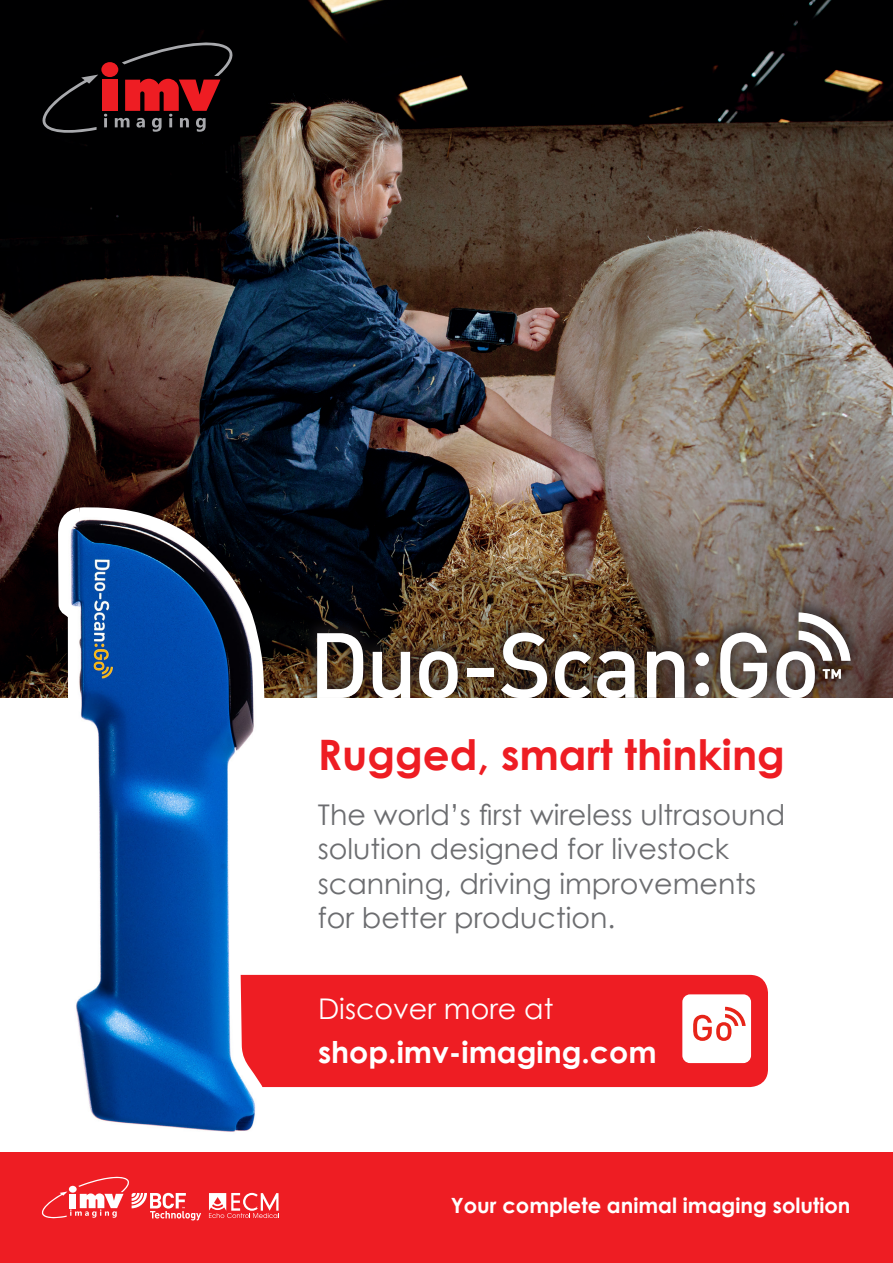
<style>
.page{position:relative;width:893px;height:1263px;background:#fff}
.page>*{position:absolute;margin:0;border:0;box-sizing:border-box;transform-origin:0 0}
.t1{font:700 42px "Century Gothic";color:#ee1d23}
.t2{font:700 30px "Century Gothic";color:#fff}
.t3{font:28.5px/34.2px "Century Gothic";color:#6c6d70}
.t4{font:28.5px "Century Gothic";color:#fff}
.t5{font:700 21px "Century Gothic";color:#fff}
</style>
<div class="page">
<div style="left:146px;top:975px;width:622px;height:112px;background:#ee1d23;border-radius:18px"></div>
<div style="left:682px;top:994px;width:69px;height:69px;background:#fff;border-radius:8px"></div>
<svg style="left:693px;top:1007px;width:53px;height:34px"></svg>
<img style="left:0;top:0;width:893px;height:697px">
<div style="left:102px;top:80px;width:15px;height:31px;background:#ee1d23"></div>
<svg style="left:101px;top:62px;width:17px;height:15px"></svg>
<svg style="left:39px;top:75px;width:59px;height:60px;background:#121213"></svg>
<svg style="left:104px;top:37px;width:130px;height:95px;background:#431214"></svg>
<img style="left:35px;top:497px;width:239px;height:635px">
<div style="left:0;top:1152px;width:893px;height:111px;background:#ee1d23"></div>
<svg style="left:42px;top:1177px;width:159px;height:43px"></svg>
<svg style="left:209px;top:1193px;width:70px;height:25px"></svg>
<div style="left:303px;top:595px;width:561px;height:102px;background:#231f20;opacity:.75"></div>
<div style="left:467px;top:668px;width:27px;height:9px;background:#fff"></div>
<svg style="left:501px;top:633px;width:46px;height:65px"></svg>
<svg style="left:555px;top:651px;width:36px;height:47px"></svg>
<svg style="left:597px;top:651px;width:37px;height:47px"></svg>
<svg style="left:647px;top:651px;width:37px;height:47px"></svg>
<svg style="left:720px;top:633px;width:47px;height:65px"></svg>
<div style="left:696px;top:653px;width:13px;height:13px;background:#fff;border-radius:50%"></div>
<div style="left:696px;top:683px;width:13px;height:13px;background:#fff;border-radius:50%"></div>
<svg style="left:317px;top:633px;width:47px;height:65px"></svg>
<svg style="left:373px;top:652px;width:37px;height:46px"></svg>
<svg style="left:419px;top:651px;width:39px;height:47px"></svg>
<svg style="left:776px;top:612px;width:74px;height:86px"></svg>
<p class="t1" style="left:318px;top:728px;width:469px">Rugged, smart thinking</p>
<p class="t3" style="left:318px;top:797px;width:469px">The world’s first wireless ultrasound solution designed for livestock scanning, driving improvements for better production.</p>
<p class="t4" style="left:318px;top:991px;width:237px">Discover more at</p>
<p class="t2" style="left:318px;top:1033px;width:340px">shop.imv-imaging.com</p>
<p class="t5" style="left:451px;top:1192px;width:401px">Your complete animal imaging solution</p>
</div>
